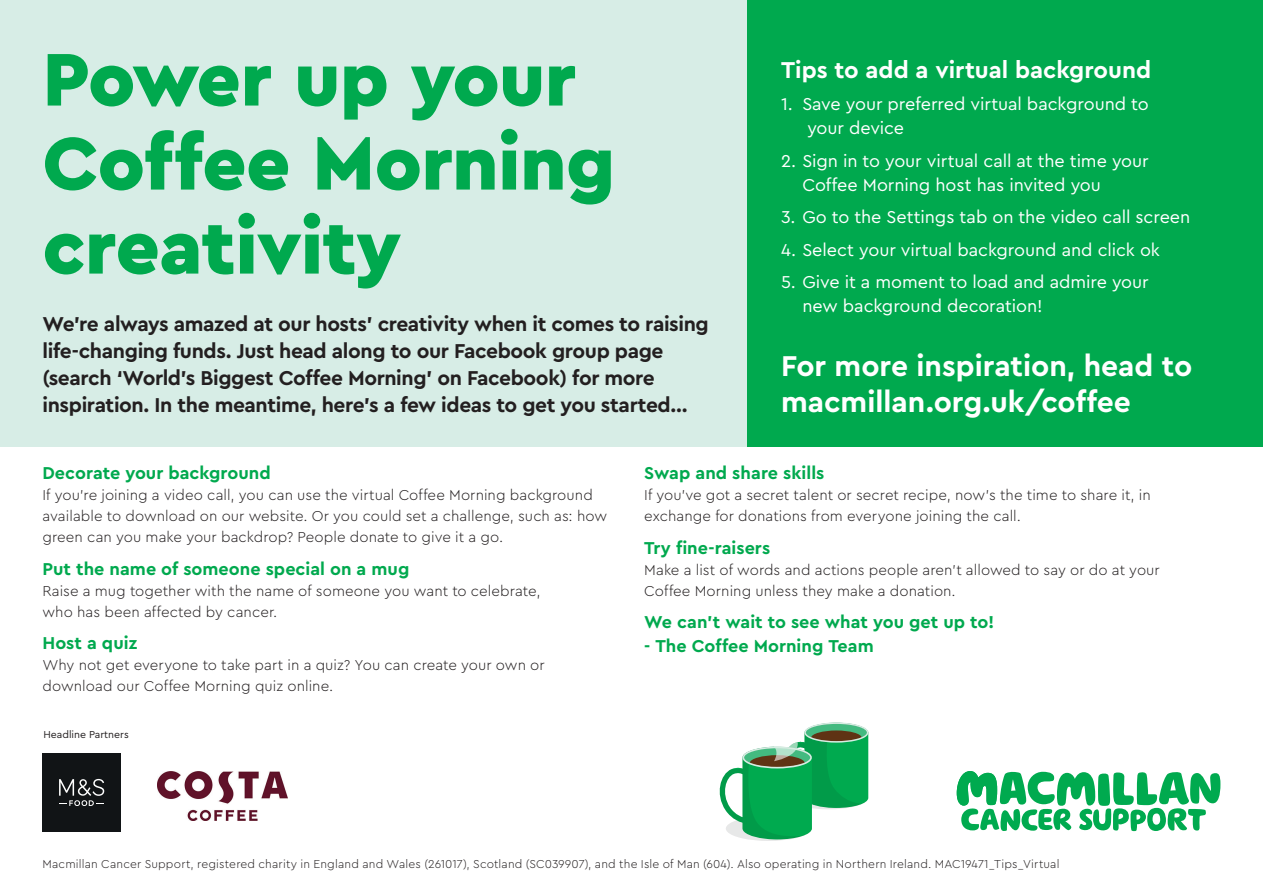
<style>
.page{position:relative;width:1263px;height:893px;background:#fff}
.page>*{position:absolute;margin:0;border:0;box-sizing:border-box;transform-origin:0 0}
.t1{font:900 78px/84px "Cera Pro Macmillan";letter-spacing:-.01em;color:#00a94e}
.t2{font:700 30px/36px "Cera Pro Macmillan";color:#fff}
.t3{font:700 24px "Cera Pro Macmillan";color:#fff}
.t4{font:700 21px/27px "Cera Pro Macmillan";letter-spacing:-.02em;color:#231f20}
.t5{font:18px/24px "Cera Pro Macmillan";letter-spacing:-.005em;color:#fff}
.t6{font:700 18px "Cera Pro Macmillan";color:#00a94e}
.t7{font:300 15px/21px "Cera Pro Macmillan";letter-spacing:.005em;color:#231f20}
.t8{font:300 12px "Cera Pro Macmillan";letter-spacing:.015em;color:#231f20}
.t9{font:10.5px "Cera Pro Macmillan";color:#231f20}
</style>
<div class="page">
<div style="left:0;top:0;width:1262px;height:446px;background:#d7ede6"></div>
<div style="left:747px;top:0;width:516px;height:446px;background:#00a94e"></div>
<img style="left:158px;top:771px;width:130px;height:50px">
<div style="left:43px;top:753px;width:78px;height:79px;background:#111416"></div>
<svg style="left:59px;top:779px;width:45px;height:27px"></svg>
<svg style="left:957px;top:771px;width:263px;height:61px"></svg>
<svg style="left:719px;top:722px;width:150px;height:119px"></svg>
<h1 class="t1" style="left:43px;top:29px;width:574px">Power up your<br>Coffee Morning creativity</h1>
<p class="t4" style="left:43px;top:309px;width:668px">We’re always amazed at our hosts’ creativity when it comes to raising life-changing funds. Just head along to our Facebook group page (search ‘World’s Biggest Coffee Morning’ on Facebook) for more inspiration. In the meantime, here’s a few ideas to get you started...</p>
<h3 class="t3" style="left:781px;top:51px;width:372px">Tips to add a virtual background</h3>
<p class="t5" style="left:807px;top:91px;width:343px;text-indent:-26px">1. Save your preferred virtual background to your device</p>
<p class="t5" style="left:802px;top:147px;width:348px;text-indent:-21px">2. Sign in to your virtual call at the time your<br>Coffee Morning host has invited you</p>
<p class="t5" style="left:781px;top:204px;width:411px">3. Go to the Settings tab on the video call screen</p>
<p class="t5" style="left:781px;top:236px;width:380px">4. Select your virtual background and click ok</p>
<p class="t5" style="left:802px;top:269px;width:348px;text-indent:-21px">5. Give it a moment to load and admire your new background decoration!</p>
<h2 class="t2" style="left:781px;top:345px;width:413px">For more inspiration, head to macmillan.org.uk/coffee</h2>
<p class="t6" style="left:43px;top:459px;width:230px">Decorate your background</p>
<p class="t7" style="left:43px;top:483px;width:566px">If you’re joining a video call, you can use the virtual Coffee Morning background available to download on our website. Or you could set a challenge, such as: how green can you make your backdrop? People donate to give it a go.</p>
<p class="t6" style="left:43px;top:555px;width:368px">Put the name of someone special on a mug</p>
<p class="t7" style="left:43px;top:579px;width:500px">Raise a mug together with the name of someone you want to celebrate, who has been affected by cancer.</p>
<p class="t6" style="left:43px;top:629px;width:96px">Host a quiz</p>
<p class="t7" style="left:43px;top:653px;width:504px">Why not get everyone to take part in a quiz? You can create your own or download our Coffee Morning quiz online.</p>
<p class="t9" style="left:43px;top:726px;width:87px">Headline Partners</p>
<p class="t6" style="left:644px;top:459px;width:182px">Swap and share skills</p>
<p class="t7" style="left:644px;top:483px;width:508px">If you’ve got a secret talent or secret recipe, now’s the time to share it, in exchange for donations from everyone joining the call.</p>
<p class="t6" style="left:644px;top:534px;width:127px">Try fine-raisers</p>
<p class="t7" style="left:644px;top:558px;width:517px">Make a list of words and actions people aren’t allowed to say or do at your<br>Coffee Morning unless they make a donation.</p>
<p class="t6" style="left:644px;top:608px;width:352px">We can’t wait to see what you get up to!</p>
<p class="t6" style="left:644px;top:632px;width:231px">- The Coffee Morning Team</p>
<p class="t8" style="left:43px;top:855px;width:1018px">Macmillan Cancer Support, registered charity in England and Wales (261017), Scotland (SC039907), and the Isle of Man (604). Also operating in Northern Ireland. MAC19471_Tips_Virtual</p>
</div>
